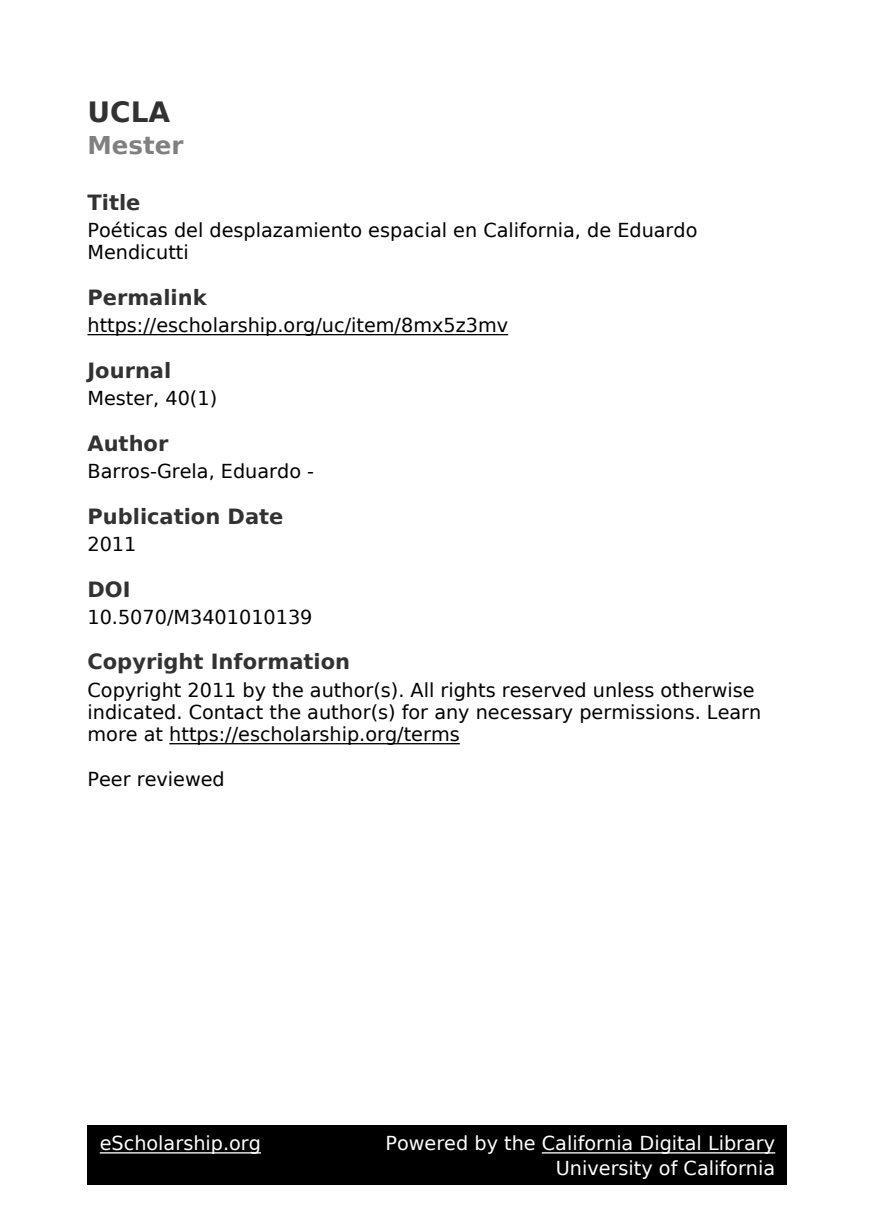
<style>
.page{position:relative;width:875px;height:1225px;background:#fff}
.page>*{position:absolute;margin:0;border:0;box-sizing:border-box;transform-origin:0 0}
.t1{font:700 28px "DejaVu Sans";color:#323232}
.t2{font:700 24.5px "DejaVu Sans";color:#808080}
.t3{font:700 21px "DejaVu Sans";color:#323232}
.t4{font:19.25px/22.4px "DejaVu Sans";color:#000}
.t5{font:19.25px/24.5px "DejaVu Sans";color:#fff;text-align:right}
</style>
<div class="page">
<hr style="left:88px;top:334px;width:420px;height:1px;background:#000">
<hr style="left:169px;top:743px;width:291px;height:1px;background:#000">
<div style="left:88px;top:1125px;width:700px;height:60px;background:#000"></div>
<hr style="left:100px;top:1152px;width:161px;height:2px;background:#fff">
<hr style="left:542px;top:1152px;width:233px;height:2px;background:#fff">
<h1 class="t1" style="left:88px;top:101px;width:84px">UCLA</h1>
<p class="t2" style="left:88px;top:136px;width:97px">Mester</p>
<p class="t3" style="left:88px;top:194px;width:54px">Title</p>
<p class="t4" style="left:88px;top:221px;width:612px">Poéticas del desplazamiento espacial en California, de Eduardo<br>Mendicutti</p>
<p class="t3" style="left:88px;top:289px;width:121px">Permalink</p>
<p class="t4" style="left:88px;top:316px;width:422px">https://escholarship.org/uc/item/8mx5z3mv</p>
<p class="t3" style="left:88px;top:362px;width:85px">Journal</p>
<p class="t4" style="left:88px;top:389px;width:131px">Mester, 40(1)</p>
<p class="t3" style="left:88px;top:435px;width:82px">Author</p>
<p class="t4" style="left:88px;top:462px;width:228px">Barros-Grela, Eduardo -</p>
<p class="t3" style="left:88px;top:508px;width:198px">Publication Date</p>
<p class="t4" style="left:88px;top:535px;width:50px">2011</p>
<p class="t3" style="left:88px;top:581px;width:45px">DOI</p>
<p class="t4" style="left:88px;top:607px;width:227px">10.5070/M3401010139</p>
<p class="t3" style="left:88px;top:654px;width:264px">Copyright Information</p>
<p class="t4" style="left:88px;top:680px;width:675px">Copyright 2011 by the author(s). All rights reserved unless otherwise indicated. Contact the author(s) for any necessary permissions. Learn more at https://escholarship.org/terms</p>
<p class="t4" style="left:88px;top:770px;width:139px">Peer reviewed</p>
<p class="t5" style="left:100px;top:1133px;width:163px">eScholarship.org</p>
<p class="t5" style="left:385px;top:1133px;width:391px">Powered by the California Digital Library<br>University of California</p>
</div>
